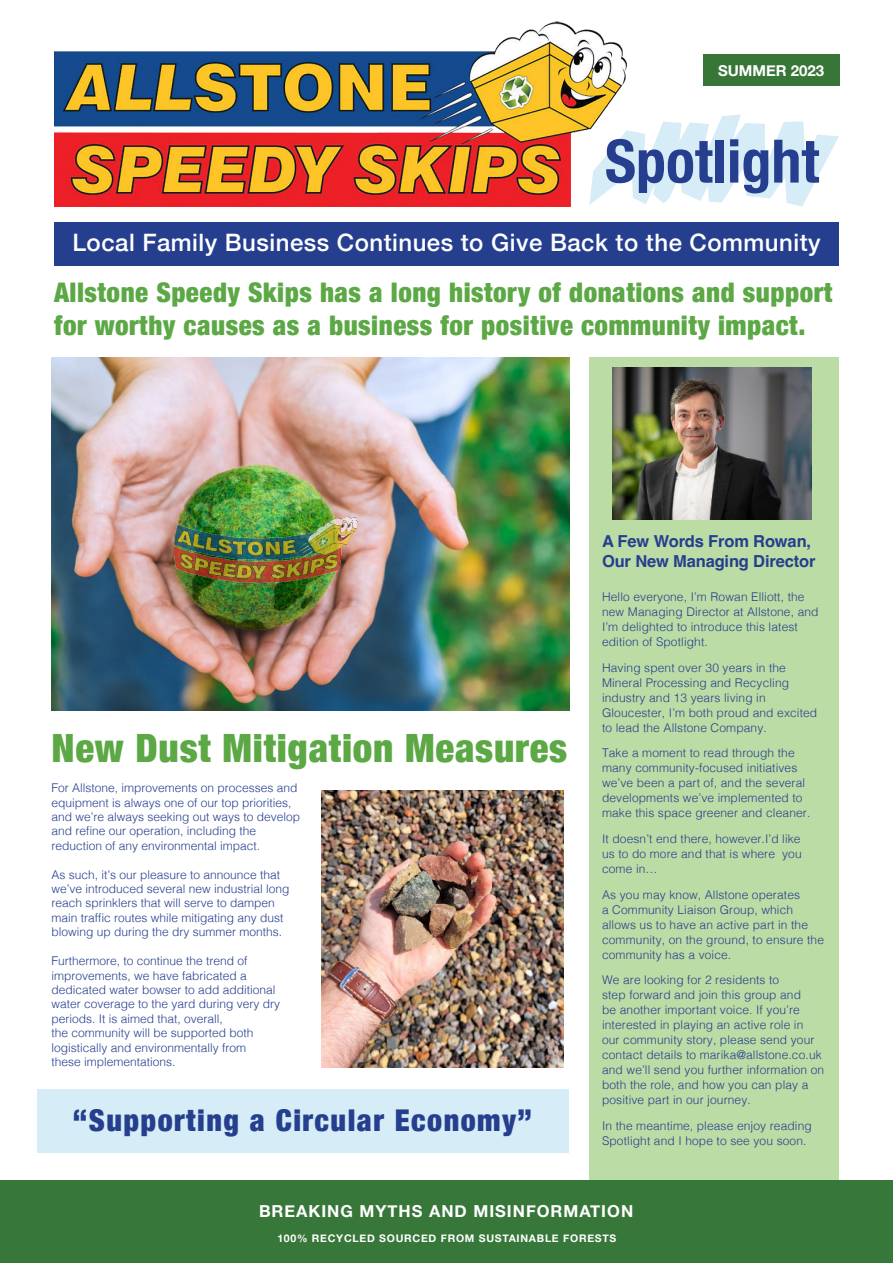
<style>
.page{position:relative;width:893px;height:1263px;background:#fff}
.page>*{position:absolute;margin:0;border:0;box-sizing:border-box;transform-origin:0 0}
.t1{font:700 condensed 60px "Helvetica Neue";color:#253f8e}
.t2{font:900 condensed 39px "Helvetica Neue";letter-spacing:.02em;color:#5ba845}
.t3{font:900 condensed 30px "Helvetica Neue";letter-spacing:.05em;color:#253f8e}
.t4{font:900 condensed 27px/33px "Helvetica Neue";letter-spacing:.02em;color:#5ba845}
.t5{font:500 24px "Helvetica Neue";letter-spacing:.02em;color:#fff}
.t6{font:700 16.5px/19.8px "Helvetica";letter-spacing:-.01em;color:#253f8e}
.t7{font:700 16.5px "Helvetica Neue";letter-spacing:.06em;color:#fff}
.t8{font:700 15px "Helvetica Neue";color:#fff}
.t9{font:300 12px/15px "Helvetica";letter-spacing:.01em;color:#253f8e}
.t10{font:700 10.5px "Helvetica Neue";letter-spacing:.07em;color:#fff}
</style>
<div class="page">
<div style="left:589px;top:357px;width:250px;height:838px;background:#bbdca4"></div>
<div style="left:703px;top:54px;width:136px;height:32px;background:#387638"></div>
<div style="left:38px;top:1090px;width:531px;height:63px;background:#d6ecf6"></div>
<div style="left:54px;top:222px;width:785px;height:44px;background:#253f8e"></div>
<img style="left:54px;top:21px;width:573px;height:185px">
<svg style="left:589px;top:114px;width:250px;height:93px"></svg>
<div style="left:0;top:1181px;width:893px;height:82px;background:#377739"></div>
<img style="left:322px;top:791px;width:242px;height:276px">
<img style="left:51px;top:357px;width:518px;height:353px">
<img style="left:174px;top:461px;width:191px;height:172px">
<img style="left:612px;top:367px;width:200px;height:153px">
<p class="t8" style="left:718px;top:62px;width:108px">SUMMER 2023</p>
<h1 class="t1" style="left:605px;top:139px;width:216px">Spotlight</h1>
<h3 class="t5" style="left:72px;top:233px;width:750px">Local Family Business Continues to Give Back to the Community</h3>
<h3 class="t4" style="left:54px;top:278px;width:780px">Allstone Speedy Skips has a long history of donations and support for worthy causes as a business for positive community impact.</h3>
<h2 class="t2" style="left:51px;top:733px;width:517px">New Dust Mitigation Measures</h2>
<p class="t9" style="left:51px;top:782px;width:250px;line-height:14.4px">For Allstone, improvements on processes and equipment is always one of our top priorities, and we’re always seeking out ways to develop and refine our operation, including the reduction of any environmental impact.</p>
<p class="t9" style="left:51px;top:866px;width:240px;line-height:14.4px">As such, it’s our pleasure to announce that we’ve introduced several new industrial long reach sprinklers that will serve to dampen main traffic routes while mitigating any dust blowing up during the dry summer months.</p>
<p class="t9" style="left:51px;top:953px;width:230px;line-height:14.4px">Furthermore, to continue the trend of improvements, we have fabricated a dedicated water bowser to add additional water coverage to the yard during very dry periods. It is aimed that, overall,<br>the community will be supported both logistically and environmentally from<br>these implementations.</p>
<h3 class="t3" style="left:73px;top:1109px;width:461px">“Supporting a Circular Economy”</h3>
<h3 class="t6" style="left:602px;top:533px;width:215px">A Few Words From Rowan,<br>Our New Managing Director</h3>
<p class="t9" style="left:602px;top:589px;width:218px">Hello everyone, I’m Rowan Elliott, the new Managing Director at Allstone, and I’m delighted to introduce this latest edition of Spotlight.</p>
<p class="t9" style="left:602px;top:659px;width:217px">Having spent over 30 years in the Mineral Processing and Recycling industry and 13 years living in Gloucester, I’m both proud and excited to lead the Allstone Company.</p>
<p class="t9" style="left:602px;top:745px;width:210px">Take a moment to read through the many community-focused initiatives we’ve been a part of, and the several developments we’ve implemented to make this space greener and cleaner.</p>
<p class="t9" style="left:602px;top:830px;width:201px;text-align:justify">It doesn’t end there, however.I’d like us to do more and that is where you come in…</p>
<p class="t9" style="left:602px;top:888px;width:224px">As you may know, Allstone operates<br>a Community Liaison Group, which allows us to have an active part in the community, on the ground, to ensure the community has a voice.</p>
<p class="t9" style="left:602px;top:974px;width:224px">We are looking for 2 residents to<br>step forward and join this group and<br>be another important voice. If you’re interested in playing an active role in<br>our community story, please send your contact details to marika@allstone.co.uk and we’ll send you further information on both the role, and how you can play a positive part in our journey.</p>
<p class="t9" style="left:602px;top:1117px;width:211px">In the meantime, please enjoy reading<br>Spotlight and I hope to see you soon.</p>
<h3 class="t7" style="left:259px;top:1202px;width:376px">BREAKING MYTHS AND MISINFORMATION</h3>
<p class="t10" style="left:277px;top:1232px;width:341px">100% RECYCLED SOURCED FROM SUSTAINABLE FORESTS</p>
</div>
